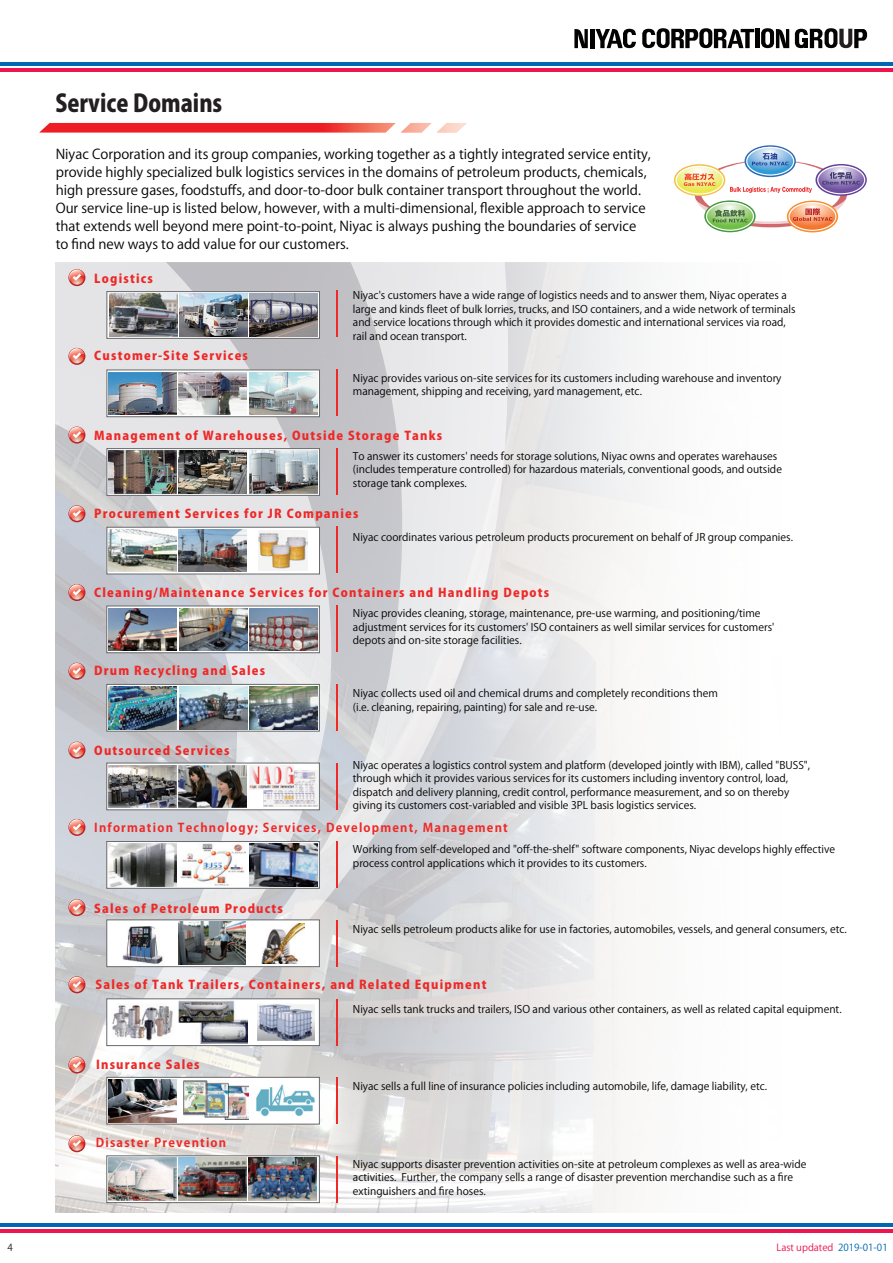
<style>
.page{position:relative;width:893px;height:1263px;background:#fff}
.page>*{position:absolute;margin:0;border:0;box-sizing:border-box;transform-origin:0 0}
.t1{font:800 24px "Koz Go Pro";color:#231f20;scale:.9 1}
.t2{font:13.5px/18px "Koz Go Pro";color:#030303}
.t3{font:800 12px "Koz Go Pro";letter-spacing:.1em;color:#ee2928}
.t4{font:700 12px "Koz Go Pro";letter-spacing:.1em;color:#ee2928}
.t5{font:10.5px/13.5px "Koz Go Pro";color:#030303}
.t6{font:9.75px "Koz Go Pro";color:#ed1450}
.t7{font:9.75px "Koz Go Pro";color:#231f20}
.s1{color:#0166b3}
</style>
<div class="page">
<img style="left:55px;top:263px;width:594px;height:949px">
<svg style="left:58px;top:262px;width:450px;height:859px;background:#d6d6d9"></svg>
<svg style="left:107px;top:606px;width:213px;height:47px"></svg>
<img style="left:249px;top:608px;width:68px;height:43px">
<img style="left:179px;top:608px;width:68px;height:43px">
<img style="left:109px;top:608px;width:68px;height:43px">
<svg style="left:107px;top:684px;width:213px;height:47px"></svg>
<img style="left:179px;top:686px;width:68px;height:43px">
<img style="left:249px;top:686px;width:68px;height:43px">
<img style="left:109px;top:686px;width:68px;height:43px">
<svg style="left:107px;top:370px;width:213px;height:47px"></svg>
<img style="left:249px;top:372px;width:68px;height:43px">
<img style="left:109px;top:372px;width:68px;height:43px">
<img style="left:179px;top:372px;width:68px;height:43px">
<svg style="left:107px;top:448px;width:213px;height:47px"></svg>
<img style="left:179px;top:451px;width:68px;height:42px">
<img style="left:249px;top:451px;width:68px;height:42px">
<img style="left:109px;top:451px;width:68px;height:42px">
<div style="left:107px;top:527px;width:213px;height:47px;background:linear-gradient(to bottom,#fff,#fff);border:1px solid #67696b"></div>
<img style="left:179px;top:529px;width:68px;height:43px">
<div style="left:249px;top:529px;width:68px;height:43px;background:#fff"></div>
<img style="left:258px;top:530px;width:50px;height:41px">
<img style="left:109px;top:529px;width:68px;height:43px">
<svg style="left:107px;top:841px;width:213px;height:47px"></svg>
<img style="left:109px;top:844px;width:68px;height:42px">
<div style="left:179px;top:844px;width:68px;height:42px;background:#fff"></div>
<img style="left:181px;top:844px;width:64px;height:42px">
<img style="left:249px;top:844px;width:68px;height:42px">
<div style="left:107px;top:999px;width:213px;height:47px;background:#fff;border:1px solid #67696b"></div>
<img style="left:112px;top:1004px;width:61px;height:36px">
<img style="left:179px;top:1001px;width:68px;height:42px">
<img style="left:257px;top:1004px;width:57px;height:36px">
<div style="left:107px;top:1077px;width:213px;height:47px;background:#fff;border:1px solid #67696b"></div>
<img style="left:109px;top:1079px;width:68px;height:43px">
<img style="left:183px;top:1080px;width:66px;height:39px">
<img style="left:256px;top:1085px;width:59px;height:31px">
<svg style="left:107px;top:1155px;width:213px;height:48px"></svg>
<img style="left:109px;top:1158px;width:68px;height:42px">
<img style="left:179px;top:1158px;width:68px;height:42px">
<img style="left:249px;top:1158px;width:68px;height:42px">
<div style="left:107px;top:920px;width:213px;height:47px;background:#fff;border:1px solid #67696b"></div>
<img style="left:122px;top:926px;width:41px;height:39px">
<img style="left:179px;top:921px;width:67px;height:44px">
<img style="left:261px;top:923px;width:44px;height:40px">
<div style="left:107px;top:763px;width:213px;height:47px;background:linear-gradient(to bottom,#fefefe,#f9f9f9);border:1px solid #67696b"></div>
<img style="left:109px;top:765px;width:68px;height:43px">
<svg style="left:249px;top:765px;width:68px;height:43px"></svg>
<img style="left:263px;top:770px;width:54px;height:36px">
<img style="left:249px;top:766px;width:45px;height:23px">
<img style="left:179px;top:765px;width:68px;height:43px">
<svg style="left:107px;top:291px;width:213px;height:48px"></svg>
<img style="left:249px;top:294px;width:68px;height:42px">
<img style="left:179px;top:294px;width:68px;height:42px">
<img style="left:109px;top:294px;width:68px;height:42px">
<svg style="left:68px;top:269px;width:17px;height:17px"></svg>
<svg style="left:68px;top:348px;width:17px;height:17px"></svg>
<svg style="left:68px;top:427px;width:17px;height:17px"></svg>
<svg style="left:68px;top:505px;width:17px;height:17px"></svg>
<svg style="left:68px;top:584px;width:17px;height:17px"></svg>
<svg style="left:68px;top:663px;width:17px;height:17px"></svg>
<svg style="left:68px;top:742px;width:17px;height:17px"></svg>
<svg style="left:68px;top:819px;width:17px;height:17px"></svg>
<svg style="left:68px;top:899px;width:17px;height:17px"></svg>
<svg style="left:68px;top:976px;width:17px;height:17px"></svg>
<svg style="left:68px;top:1056px;width:17px;height:17px"></svg>
<svg style="left:68px;top:1135px;width:17px;height:17px"></svg>
<hr style="left:336px;top:290px;width:1px;height:47px;background:#ee2928">
<hr style="left:336px;top:369px;width:1px;height:47px;background:#ee2928">
<hr style="left:336px;top:448px;width:1px;height:47px;background:#ee2928">
<hr style="left:336px;top:527px;width:1px;height:46px;background:#ee2928">
<hr style="left:336px;top:605px;width:1px;height:47px;background:#ee2928">
<hr style="left:336px;top:684px;width:1px;height:47px;background:#ee2928">
<hr style="left:336px;top:763px;width:1px;height:46px;background:#ee2928">
<hr style="left:336px;top:841px;width:1px;height:47px;background:#ee2928">
<hr style="left:336px;top:920px;width:1px;height:47px;background:#ee2928">
<hr style="left:336px;top:999px;width:1px;height:46px;background:#ee2928">
<hr style="left:336px;top:1077px;width:1px;height:47px;background:#ee2928">
<hr style="left:336px;top:1156px;width:1px;height:47px;background:#ee2928">
<div style="left:815px;top:164px;width:52px;height:32px;border:2px solid #634099;border-radius:50%"></div>
<div style="left:674px;top:164px;width:51px;height:32px;border:2px solid #f5bf4b;border-radius:50%"></div>
<div style="left:744px;top:145px;width:52px;height:32px;border:2px solid #3169b3;border-radius:50%"></div>
<img style="left:675px;top:146px;width:191px;height:86px">
<div style="left:746px;top:147px;width:48px;height:29px;border:1px solid #fff;border-radius:50%"></div>
<hr style="left:0;top:1229px;width:893px;height:3px;background:#ed1450">
<hr style="left:0;top:1223px;width:893px;height:3px;background:#0166b3">
<svg style="left:574px;top:29px;width:14px;height:19px"></svg>
<hr style="left:590px;top:29px;width:4px;height:19px;background:#030303">
<div style="left:755px;top:29px;width:5px;height:19px;background:#030303"></div>
<svg style="left:761px;top:28px;width:28px;height:20px"></svg>
<svg style="left:595px;top:28px;width:159px;height:20px"></svg>
<svg style="left:795px;top:28px;width:72px;height:20px"></svg>
<hr style="left:0;top:68px;width:893px;height:3px;background:#ed1450">
<hr style="left:0;top:62px;width:893px;height:3px;background:#0166b3">
<svg style="left:39px;top:123px;width:428px;height:10px;background:#f15353"></svg>
<h1 class="t1" style="left:55px;top:87px;width:187px">Service Domains</h1>
<p class="t2" style="left:56px;top:145px;width:597px">Niyac Corporation and its group companies, working together as a tightly integrated service entity, provide highly specialized bulk logistics services in the domains of petroleum products, chemicals, high pressure gases, foodstuffs, and door-to-door bulk container transport throughout the world.<br>Our service line-up is listed below, however, with a multi-dimensional, flexible approach to service that extends well beyond mere point-to-point, Niyac is always pushing the boundaries of service to find new ways to add value for our customers.</p>
<p class="t3" style="left:94px;top:271px;width:60px">Logistics</p>
<p class="t3" style="left:94px;top:348px;width:155px">Customer-Site Services</p>
<p class="t5" style="left:353px;top:289px;width:444px">Niyac's customers have a wide range of logistics needs and to answer them, Niyac operates a large and kinds fleet of bulk lorries, trucks, and ISO containers, and a wide network of terminals and service locations through which it provides domestic and international services via road, rail and ocean transport.</p>
<p class="t5" style="left:353px;top:371px;width:430px">Niyac provides various on-site services for its customers including warehouse and inventory management, shipping and receiving, yard management, etc.</p>
<p class="t3" style="left:94px;top:428px;width:350px">Management of Warehouses, Outside Storage Tanks</p>
<p class="t5" style="left:353px;top:449px;width:431px">To answer its customers' needs for storage solutions, Niyac owns and operates warehauses (includes temperature controlled) for hazardous materials, conventional goods, and outside storage tank complexes.</p>
<p class="t3" style="left:94px;top:506px;width:266px">Procurement Services for JR Companies</p>
<p class="t5" style="left:353px;top:531px;width:442px">Niyac coordinates various petroleum products procurement on behalf of JR group companies.</p>
<p class="t3" style="left:94px;top:584px;width:457px">Cleaning/Maintenance Services for Containers and Handling Depots</p>
<p class="t3" style="left:94px;top:663px;width:172px">Drum Recycling and Sales</p>
<p class="t3" style="left:94px;top:743px;width:137px">Outsourced Services</p>
<p class="t5" style="left:353px;top:607px;width:423px">Niyac provides cleaning, storage, maintenance, pre-use warming, and positioning/time adjustment services for its customers' ISO containers as well similar services for customers' depots and on-site storage facilities.</p>
<p class="t5" style="left:353px;top:687px;width:366px">Niyac collects used oil and chemical drums and completely reconditions them (i.e. cleaning, repairing, painting) for sale and re-use.</p>
<p class="t5" style="left:353px;top:758px;width:459px">Niyac operates a logistics control system and platform (developed jointly with IBM), called "BUSS", through which it provides various services for its customers including inventory control, load, dispatch and delivery planning, credit control, performance measurement, and so on thereby giving its customers cost-variabled and visible 3PL basis logistics services.</p>
<p class="t5" style="left:353px;top:843px;width:484px">Working from self-developed and "off-the-shelf" software components, Niyac develops highly effective process control applications which it provides to its customers.</p>
<p class="t4" style="left:94px;top:820px;width:415px">Information Technology; Services, Development, Management</p>
<p class="t3" style="left:94px;top:900px;width:190px">Sales of Petroleum Products</p>
<p class="t5" style="left:353px;top:923px;width:495px">Niyac sells petroleum products alike for use in factories, automobiles, vessels, and general consumers, etc.</p>
<p class="t3" style="left:96px;top:977px;width:392px">Sales of Tank Trailers, Containers, and Related Equipment</p>
<p class="t5" style="left:353px;top:1002px;width:490px">Niyac sells tank trucks and trailers, ISO and various other containers, as well as related capital equipment.</p>
<p class="t3" style="left:96px;top:1057px;width:105px">Insurance Sales</p>
<p class="t4" style="left:96px;top:1135px;width:132px">Disaster Prevention</p>
<p class="t5" style="left:353px;top:1079px;width:416px">Niyac sells a full line of insurance policies including automobile, life, damage liability, etc.</p>
<p class="t5" style="left:353px;top:1157px;width:455px">Niyac supports disaster prevention activities on-site at petroleum complexes as well as area-wide activities. Further, the company sells a range of disaster prevention merchandise such as a fire extinguishers and fire hoses.</p>
<p class="t7" style="left:7px;top:1241px;width:7px">4</p>
<p class="t6" style="left:776px;top:1241px;width:113px">Last updated <span class="s1">2019-01-01</span></p>
</div>
